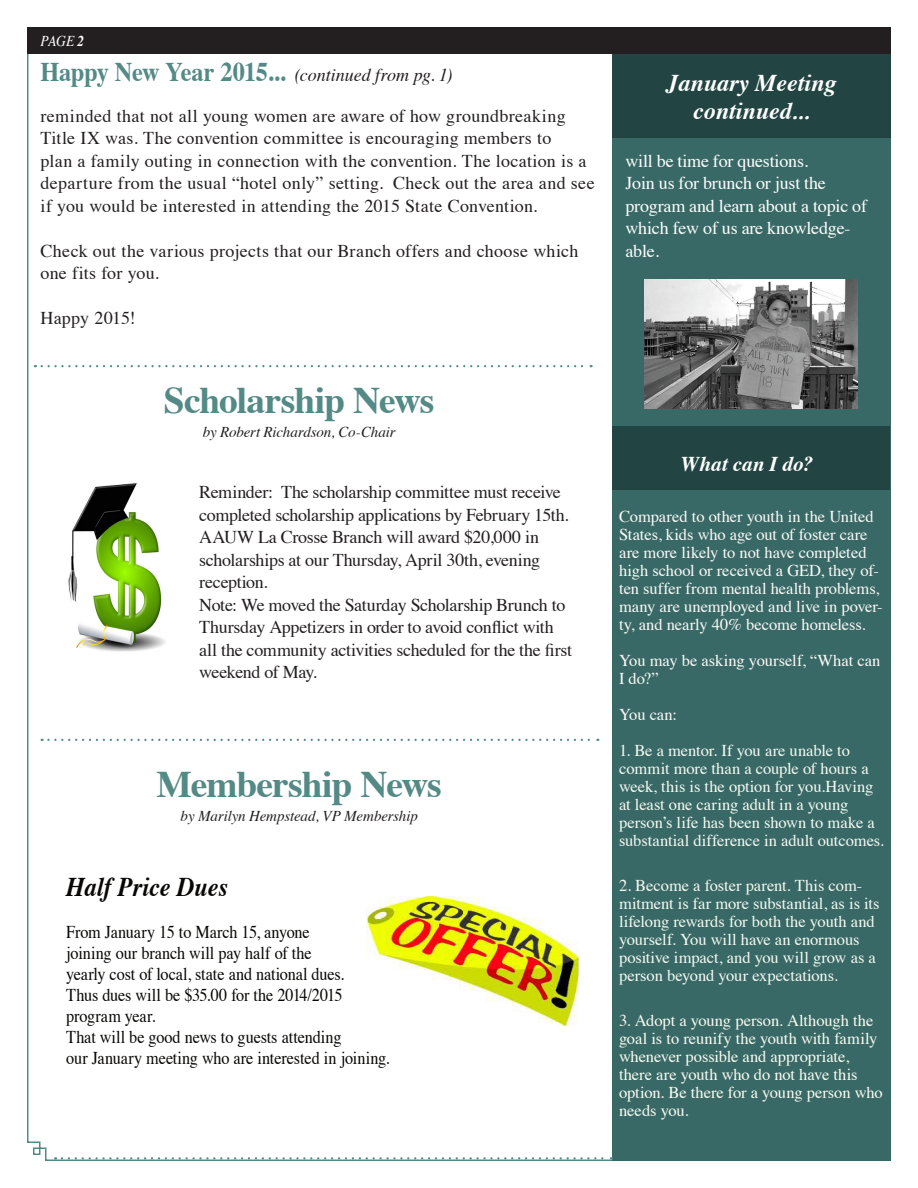
<style>
.page{position:relative;width:918px;height:1188px;background:#fff}
.page>*{position:absolute;margin:0;border:0;box-sizing:border-box;transform-origin:0 0}
.t1{font:700 37.5px "Times";letter-spacing:-.025em;color:#548a86}
.t2{font:700 27px "Times";letter-spacing:-.015em;color:#548a86;scale:.9 1}
.t3{font:italic 700 27px "Times";color:#080705;scale:.9 1}
.t4{font:italic 700 24px "Times";color:#fff}
.t5{font:italic 700 21px "Times";letter-spacing:.005em;color:#fff}
.t6{font:18px/22.5px "Times";letter-spacing:.005em;color:#231f20}
.t7{font:18px/22.5px "Times";letter-spacing:-.02em;color:#231f20}
.t8{font:18px/21px "Times";letter-spacing:-.01em;color:#080705;scale:.9 1}
.t9{font:18px/22.5px "Times";letter-spacing:-.01em;color:#fff}
.t10{font:16.5px/18px "Times";letter-spacing:-.005em;color:#f6faf2}
.t11{font:16.5px/18px "Times";letter-spacing:-.005em;color:#fbfaf9}
.t12{font:16.5px/18px "Times";letter-spacing:-.005em;color:#f9fcf2}
.t13{font:italic 15px "Times";letter-spacing:-.01em;color:#231f20}
.t14{font:italic 15px "Times";color:#fff;scale:.9 1}
.s1{font-weight:700}
.s2{font-weight:400;font-style:italic;font-size:18px;color:#231f20}
</style>
<div class="page">
<div style="left:27px;top:27px;width:864px;height:27px;background:#231f20"></div>
<div style="left:612px;top:99px;width:279px;height:1062px;background:#396966"></div>
<svg style="left:62px;top:1157px;width:550px;height:3px"></svg>
<div style="left:612px;top:54px;width:279px;height:84px;background:#224543"></div>
<img style="left:68px;top:483px;width:97px;height:169px">
<div style="left:612px;top:426px;width:277px;height:64px;background:#224543"></div>
<img style="left:645px;top:279px;width:212px;height:129px">
<img style="left:367px;top:896px;width:213px;height:129px">
<svg style="left:42px;top:365px;width:550px;height:2px"></svg>
<svg style="left:42px;top:739px;width:556px;height:2px"></svg>
<p class="t14" style="left:40px;top:28px;width:50px">PAGE <span class="s1">2</span></p>
<p class="t2" style="left:40px;top:46px;width:459px">Happy New Year 2015... <span class="s2">(continued from pg. 1)</span></p>
<p class="t4" style="left:666px;top:60px;width:172px">January Meeting</p>
<p class="t4" style="left:693px;top:89px;width:118px">continued...</p>
<p class="t6" style="left:40px;top:103px;width:556px">reminded that not all young women are aware of how groundbreaking Title IX was. The convention committee is encouraging members to<br>plan a family outing in connection with the convention. The location is a departure from the usual “hotel only” setting. Check out the area and see if you would be interested in attending the 2015 State Convention.</p>
<p class="t6" style="left:40px;top:238px;width:539px">Check out the various projects that our Branch offers and choose which one fits for you.</p>
<p class="t6" style="left:40px;top:305px;width:96px">Happy 2015!</p>
<p class="t9" style="left:626px;top:148px;width:184px">will be time for questions.</p>
<p class="t9" style="left:626px;top:170px;width:243px">Join us for brunch or just the program and learn about a topic of which few of us are knowledge&shy;able.</p>
<p class="t1" style="left:164px;top:364px;width:272px">Scholarship News</p>
<p class="t13" style="left:203px;top:419px;width:195px">by Robert Richardson, Co-Chair</p>
<p class="t7" style="left:199px;top:479px;width:371px">Reminder: The scholarship committee must receive completed scholarship applications by February 15th.</p>
<p class="t6" style="left:199px;top:524px;width:343px;text-align:justify">AAUW La Crosse Branch will award $20,000 in scholarships at our Thursday, April 30th, evening reception.</p>
<p class="t7" style="left:199px;top:592px;width:374px">Note: We moved the Saturday Scholarship Brunch to Thursday Appetizers in order to avoid conflict with all the community activities scheduled for the the first weekend of May.</p>
<p class="t1" style="left:157px;top:749px;width:287px">Membership News</p>
<p class="t13" style="left:181px;top:803px;width:239px">by Marilyn Hempstead, VP Membership</p>
<p class="t3" style="left:66px;top:862px;width:181px">Half Price Dues</p>
<p class="t8" style="left:66px;top:920px;width:310px">From January 15 to March 15, anyone joining our branch will pay half of the yearly cost of local, state and national dues.<br>Thus dues will be $35.00 for the 2014/2015 program year.</p>
<p class="t8" style="left:66px;top:1025px;width:361px">That will be good news to guests attending<br>our January meeting who are interested in joining.</p>
<p class="t5" style="left:681px;top:444px;width:134px">What can I do?</p>
<p class="t11" style="left:619px;top:506px;width:265px">Compared to other youth in the United States, kids who age out of foster care are more likely to not have completed high school or received a GED, they of&shy;ten suffer from mental health problems, many are unemployed and live in pover&shy;ty, and nearly 40% become homeless.</p>
<p class="t11" style="left:619px;top:650px;width:263px">You may be asking yourself, “What can<br>I do?”</p>
<p class="t11" style="left:619px;top:704px;width:60px">You can:</p>
<p class="t10" style="left:619px;top:740px;width:266px">1. Be a mentor. If you are unable to commit more than a couple of hours a week, this is the option for you.Having at least one caring adult in a young person’s life has been shown to make a substantial difference in adult outcomes.</p>
<p class="t10" style="left:619px;top:875px;width:262px">2. Become a foster parent. This com&shy;mitment is far more substantial, as is its lifelong rewards for both the youth and yourself. You will have an enormous positive impact, and you will grow as a person beyond your expectations.</p>
<p class="t12" style="left:619px;top:1010px;width:265px">3. Adopt a young person. Although the goal is to reunify the youth with family whenever possible and appropriate, there are youth who do not have this option. Be there for a young person who needs you.</p>
</div>
